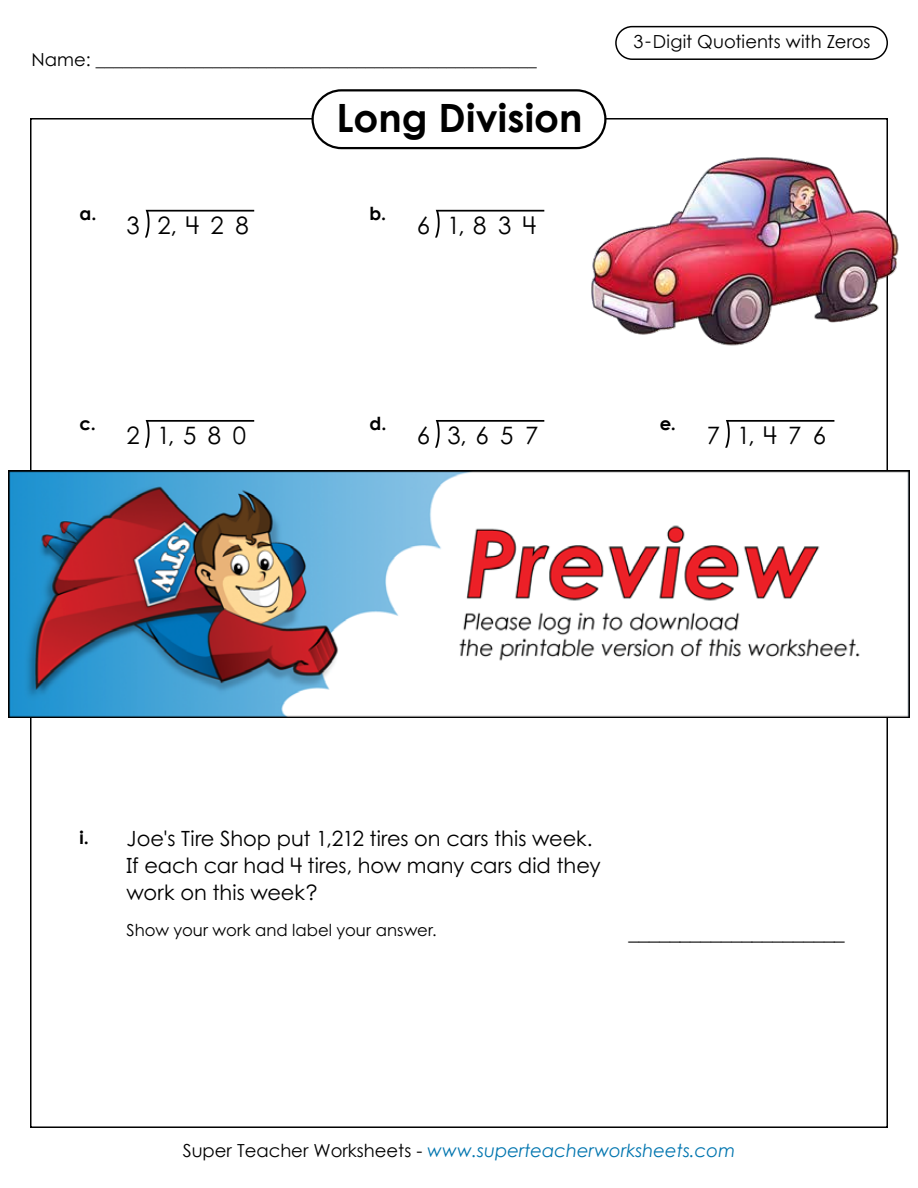
<style>
.page{position:relative;width:918px;height:1188px;background:#fff}
.page>*{position:absolute;margin:0;border:0;box-sizing:border-box;transform-origin:0 0}
.t1{font:700 39px "Century STW4";letter-spacing:.005em;color:#000}
.t2{font:24px "Century STW4";color:#000}
.t3{font:21px/27px "Century STW4";letter-spacing:-.005em;color:#000}
.t4{font:18px "Century STW4";color:#000}
.t5{font:italic 18px "Century Gothic 2";color:#0075af}
.t6{font:18px "Century Gothic 2";color:#000}
.t7{font:700 18px "Century STW4";color:#000}
.t8{font:16.5px "Century STW4";color:#000}
.s1{font-weight:700;font-size:18px}
.s2{font-style:normal;color:#000}
</style>
<div class="page">
<div style="left:311px;top:89px;width:296px;height:60px;border:2px solid #000;border-radius:29px"></div>
<div style="left:615px;top:26px;width:273px;height:34px;border:2px solid #000;border-radius:16px"></div>
<svg style="left:435px;top:420px;width:109px;height:28px"></svg>
<svg style="left:435px;top:210px;width:109px;height:28px"></svg>
<svg style="left:145px;top:420px;width:109px;height:28px"></svg>
<svg style="left:145px;top:210px;width:109px;height:28px"></svg>
<svg style="left:725px;top:420px;width:109px;height:28px"></svg>
<img style="left:591px;top:153px;width:308px;height:198px">
<img style="left:8px;top:471px;width:902px;height:246px">
<p class="t4" style="left:32px;top:47px;width:507px">Name: _________________________________________________</p>
<p class="t7" style="left:79px;top:199px;width:19px">a.</p>
<p class="t2" style="left:127px;top:209px;width:124px">3 2, 4 2 8</p>
<h1 class="t1" style="left:337px;top:89px;width:248px">Long Division</h1>
<p class="t7" style="left:370px;top:199px;width:18px">b.</p>
<p class="t2" style="left:417px;top:209px;width:121px">6 1, 8 3 4</p>
<p class="t6" style="left:633px;top:29px;width:239px">3-Digit Quotients with Zeros</p>
<p class="t7" style="left:79px;top:410px;width:18px">c.</p>
<p class="t2" style="left:127px;top:419px;width:121px">2 1, 5 8 0</p>
<p class="t7" style="left:370px;top:410px;width:19px">d.</p>
<p class="t2" style="left:417px;top:419px;width:123px">6 3, 6 5 7</p>
<p class="t7" style="left:660px;top:410px;width:18px">e.</p>
<p class="t2" style="left:707px;top:419px;width:121px">7 1, 4 7 6</p>
<p class="t3" style="left:127px;top:825px;width:475px;text-indent:-47px"><span class="s1">i.</span> Joe's Tire Shop put 1,212 tires on cars this week.<br>If each car had 4 tires, how many cars did they work on this week?</p>
<p class="t8" style="left:127px;top:919px;width:312px">Show your work and label your answer.</p>
<p class="t3" style="left:629px;top:919px;width:218px">_____________________</p>
<p class="t5" style="left:183px;top:1137px;width:554px"><span class="s2">Super Teacher Worksheets -</span> www.superteacherworksheets.com</p>
</div>
